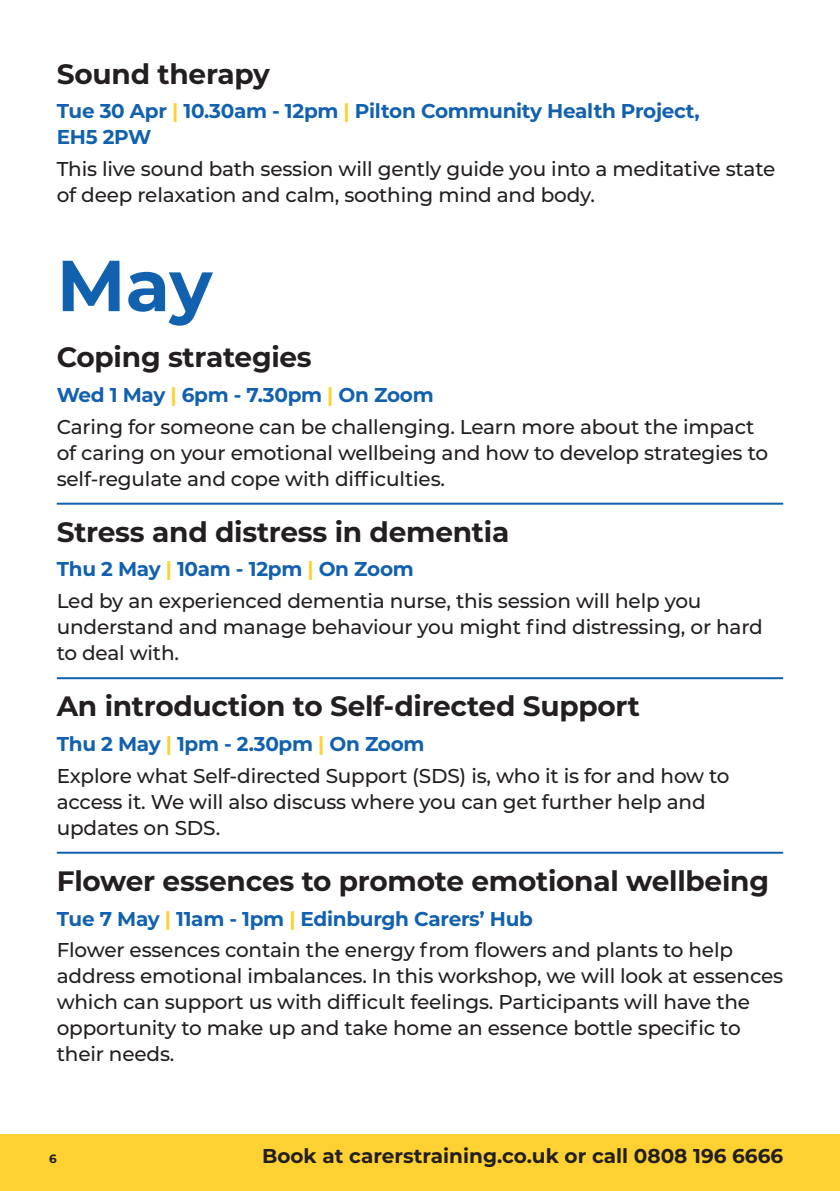
<style>
.page{position:relative;width:840px;height:1191px;background:#fff}
.page>*{position:absolute;margin:0;border:0;box-sizing:border-box;transform-origin:0 0}
.t1{font:700 72px "Montserrat";color:#1261af}
.Session_Header{font:700 28px "Montserrat";letter-spacing:-.01em;color:#231f20}
.Body_Copy_10pt{font:500 20px/26px "Montserrat";letter-spacing:-.01em;color:#231f20}
.t2{font:700 20px/26px "Montserrat";letter-spacing:-.015em;color:#1261af}
.t3{font:700 20px "Montserrat";color:#231f20}
.t4{font:700 12px "Montserrat";color:#231f20}
.s1{color:#fed132}
</style>
<div class="page">
<div style="left:0;top:1134px;width:839px;height:57px;background:#fed132"></div>
<hr style="left:57px;top:503px;width:725px;height:2px;background:#1261af">
<hr style="left:57px;top:677px;width:725px;height:2px;background:#1261af">
<hr style="left:57px;top:851px;width:725px;height:2px;background:#1261af">
<p class="Session_Header" style="left:57px;top:54px;width:215px">Sound therapy</p>
<p class="t2" style="left:57px;top:97px;width:644px">Tue 30 Apr <span class="s1">|</span> 10.30am - 12pm <span class="s1">|</span> Pilton Community Health Project,<br>EH5 2PW</p>
<p class="Body_Copy_10pt" style="left:57px;top:155px;width:719px">This live sound bath session will gently guide you into a meditative state of deep relaxation and calm, soothing mind and body.</p>
<p class="t1" style="left:57px;top:234px;width:157px">May</p>
<p class="Session_Header" style="left:57px;top:337px;width:256px">Coping strategies</p>
<p class="t2" style="left:57px;top:381px;width:378px">Wed 1 May <span class="s1">|</span> 6pm - 7.30pm <span class="s1">|</span> On Zoom</p>
<p class="Body_Copy_10pt" style="left:57px;top:413px;width:712px">Caring for someone can be challenging. Learn more about the impact of caring on your emotional wellbeing and how to develop strategies to self-regulate and cope with difficulties.</p>
<p class="Session_Header" style="left:57px;top:512px;width:454px">Stress and distress in dementia</p>
<p class="t2" style="left:57px;top:555px;width:358px">Thu 2 May <span class="s1">|</span> 10am - 12pm <span class="s1">|</span> On Zoom</p>
<p class="Body_Copy_10pt" style="left:57px;top:587px;width:707px">Led by an experienced dementia nurse, this session will help you understand and manage behaviour you might find distressing, or hard to deal with.</p>
<p class="Session_Header" style="left:57px;top:686px;width:584px">An introduction to Self-directed Support</p>
<p class="t2" style="left:57px;top:730px;width:369px">Thu 2 May <span class="s1">|</span> 1pm - 2.30pm <span class="s1">|</span> On Zoom</p>
<p class="Body_Copy_10pt" style="left:57px;top:761px;width:674px">Explore what Self-directed Support (SDS) is, who it is for and how to access it. We will also discuss where you can get further help and updates on SDS.</p>
<p class="Session_Header" style="left:57px;top:861px;width:713px">Flower essences to promote emotional wellbeing</p>
<p class="t2" style="left:57px;top:904px;width:477px">Tue 7 May <span class="s1">|</span> 11am - 1pm <span class="s1">|</span> Edinburgh Carers’ Hub</p>
<p class="Body_Copy_10pt" style="left:57px;top:936px;width:727px">Flower essences contain the energy from flowers and plants to help address emotional imbalances. In this workshop, we will look at essences which can support us with difficult feelings. Participants will have the opportunity to make up and take home an essence bottle specific to their needs.</p>
<p class="t4" style="left:49px;top:1149px;width:9px">6</p>
<p class="t3" style="left:262px;top:1141px;width:522px">Book at carerstraining.co.uk or call 0808 196 6666</p>
</div>
